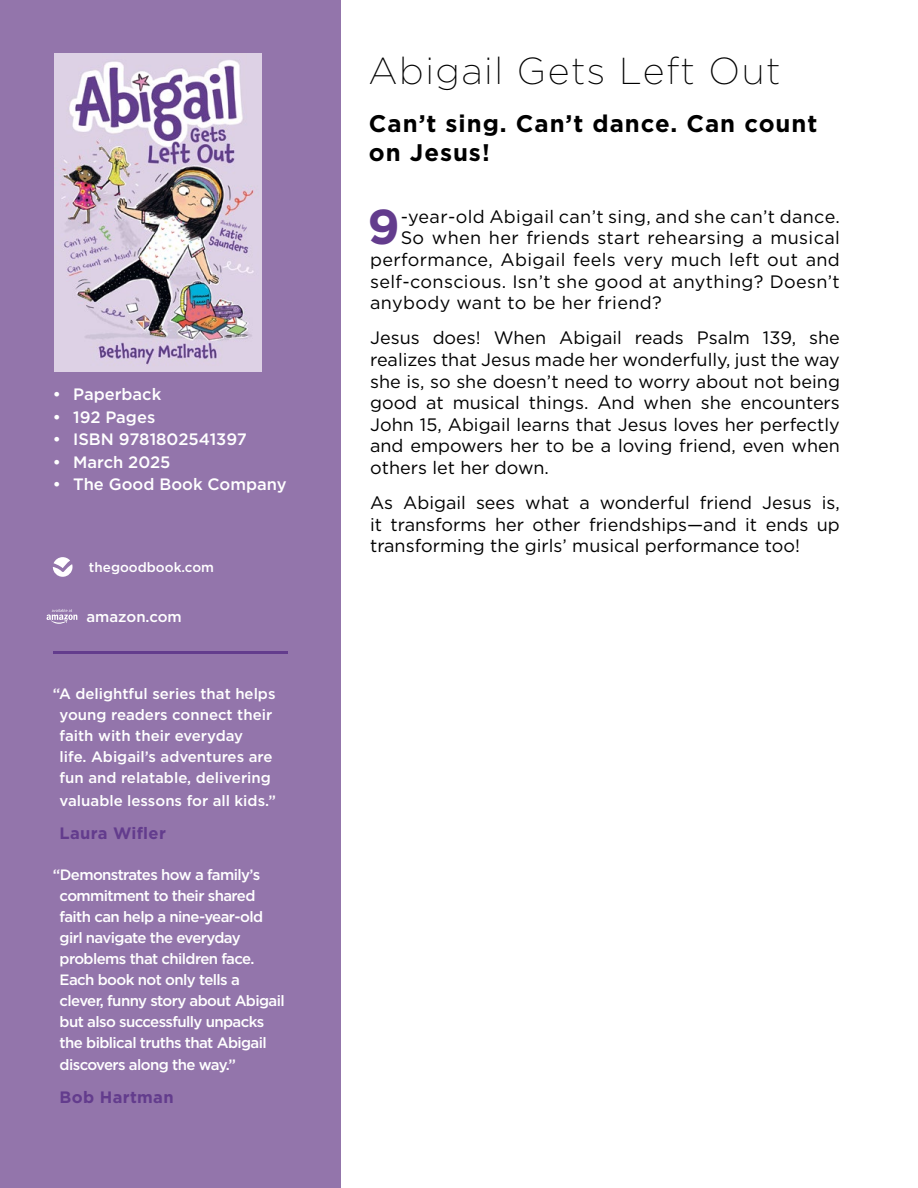
<style>
.page{position:relative;width:918px;height:1188px;background:#fff}
.page>*{position:absolute;margin:0;border:0;box-sizing:border-box;transform-origin:0 0}
.t1{font:700 48.9px "Gotham";color:#633c8d}
.t2{font:200 37.5px "Gotham";letter-spacing:.04em;color:#000}
.t3{font:700 24px/28.8px "Gotham";letter-spacing:.04em;color:#000}
.t4{font:18px/21.6px "Gotham";letter-spacing:.02em;color:#000;text-align:justify}
.t5{font:500 16.5px "Gotham";color:#fff}
.t6{font:700 16.5px "Gotham";letter-spacing:.02em;color:#633c8d}
.t7{font:500 15px/21px "Gotham";letter-spacing:-.04em;color:#fff}
.t8{font:500 15px/21px "Gotham";color:#fff}
.t9{font:500 13.5px "Gotham";color:#fff}
</style>
<div class="page">
<div style="left:0;top:0;width:340px;height:1188px;background:#9375ab"></div>
<svg style="left:53px;top:557px;width:20px;height:20px"></svg>
<svg style="left:47px;top:609px;width:30px;height:15px"></svg>
<hr style="left:53px;top:651px;width:234px;height:3px;background:#633c8d">
<img style="left:55px;top:54px;width:207px;height:318px">
<p class="t5" style="left:53px;top:383px;width:110px">• Paperback</p>
<p class="t5" style="left:53px;top:406px;width:104px">• 192 Pages</p>
<p class="t5" style="left:53px;top:428px;width:196px">• ISBN 9781802541397</p>
<p class="t5" style="left:53px;top:451px;width:119px">• March 2025</p>
<p class="t5" style="left:53px;top:474px;width:235px">• The Good Book Company</p>
<p class="t9" style="left:89px;top:559px;width:127px">thegoodbook.com</p>
<p class="t8" style="left:86px;top:606px;width:97px">amazon.com</p>
<p class="t8" style="left:60px;top:683px;width:217px;text-indent:-7px">“A delightful series that helps young readers connect their faith with their everyday<br>life. Abigail’s adventures are fun and relatable, delivering</p>
<p class="t8" style="left:60px;top:790px;width:218px">valuable lessons for all kids.”</p>
<p class="t6" style="left:60px;top:822px;width:108px">Laura Wifler</p>
<p class="t7" style="left:60px;top:864px;width:227px;text-indent:-7px">“Demonstrates how a family’s commitment to their shared faith can help a nine-year-old girl navigate the everyday problems that children face.<br>Each book not only tells a clever, funny story about Abigail but also successfully unpacks the biblical truths that Abigail</p>
<p class="t7" style="left:60px;top:1054px;width:178px">discovers along the way.”</p>
<p class="t6" style="left:60px;top:1087px;width:116px">Bob Hartman</p>
<h2 class="t2" style="left:369px;top:47px;width:413px">Abigail Gets Left Out</h2>
<h3 class="t3" style="left:369px;top:109px;width:450px">Can’t sing. Can’t dance. Can count on Jesus!</h3>
<h1 class="t1" style="left:367px;top:195px;width:34px">9</h1>
<p class="t4" style="left:401px;top:205px;width:441px">-year-old Abigail can’t sing, and she can’t dance.</p>
<p class="t4" style="left:401px;top:227px;width:441px">So when her friends start rehearsing a musical</p>
<p class="t4" style="left:370px;top:249px;width:471px">performance, Abigail feels very much left out and</p>
<p class="t4" style="left:370px;top:270px;width:471px">self-conscious. Isn’t she good at anything? Doesn’t</p>
<p class="t4" style="left:370px;top:292px;width:293px">anybody want to be her friend?</p>
<p class="t4" style="left:370px;top:327px;width:471px">Jesus does! When Abigail reads Psalm 139, she realizes that Jesus made her wonderfully, just the way she is, so she doesn’t need to worry about not being good at musical things. And when she encounters John 15, Abigail learns that Jesus loves her perfectly and empowers her to be a loving friend, even when others let her down.</p>
<p class="t4" style="left:370px;top:492px;width:471px">As Abigail sees what a wonderful friend Jesus is, it transforms her other friendships—and it ends up transforming the girls’ musical performance too!</p>
</div>
